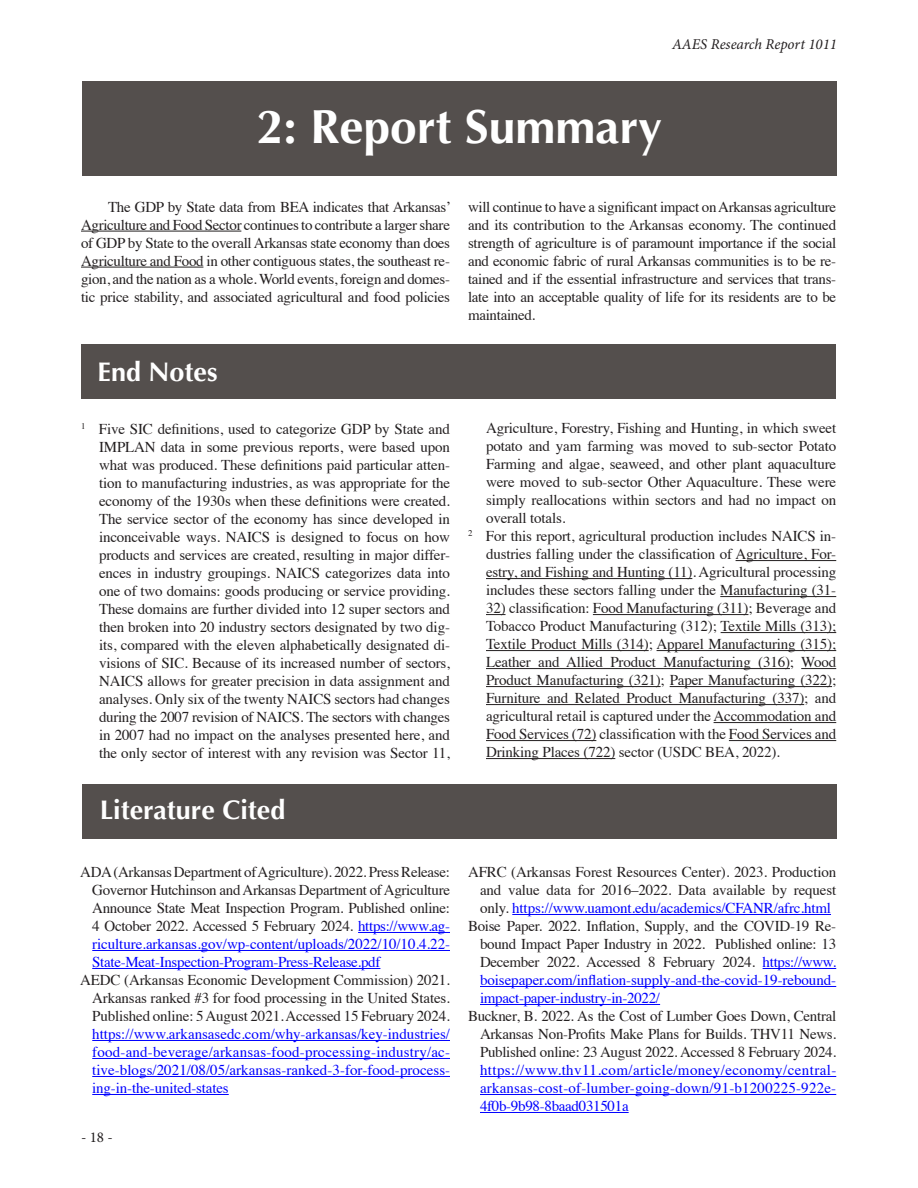
<style>
.page{position:relative;width:918px;height:1188px;background:#fff}
.page>*{position:absolute;margin:0;border:0;box-sizing:border-box;transform-origin:0 0}
.section_header{font:700 48px "Optima";color:#fff}
.sub_section_header{font:700 27px "Optima";color:#fff}
.endnotes{font:15px/18px "Times";letter-spacing:-.01em;color:#231f20;text-align:justify}
.references{font:15px/18px "Times";letter-spacing:-.01em;color:#231f20;text-align:justify}
._10pt_times_body_text{font:15px/18px "Times";letter-spacing:-.02em;color:#231f20;text-align:justify}
.references-2{font:15px/18px "Times";color:#00f;text-align:justify}
.t1{font:italic 15px "Minion Pro";letter-spacing:-.005em;color:#231f20}
.t2{font:15px "Minion Pro";color:#231f20}
.s1{color:#00f}
.s2{color:#231f20}
</style>
<div class="page">
<hr style="left:736px;top:560px;width:100px;height:1px;background:#231f20">
<hr style="left:486px;top:578px;width:206px;height:1px;background:#231f20">
<hr style="left:720px;top:596px;width:116px;height:1px;background:#231f20">
<svg style="left:486px;top:614px;width:20px;height:1px"></svg>
<hr style="left:593px;top:614px;width:155px;height:1px;background:#231f20">
<hr style="left:721px;top:632px;width:115px;height:1px;background:#231f20">
<hr style="left:486px;top:650px;width:163px;height:1px;background:#231f20">
<hr style="left:657px;top:650px;width:179px;height:1px;background:#231f20">
<hr style="left:486px;top:668px;width:304px;height:1px;background:#231f20">
<hr style="left:801px;top:668px;width:35px;height:1px;background:#231f20">
<hr style="left:486px;top:686px;width:175px;height:1px;background:#231f20">
<hr style="left:670px;top:686px;width:162px;height:1px;background:#231f20">
<hr style="left:486px;top:704px;width:318px;height:1px;background:#231f20">
<hr style="left:714px;top:722px;width:122px;height:1px;background:#231f20">
<hr style="left:486px;top:740px;width:110px;height:1px;background:#231f20">
<hr style="left:729px;top:740px;width:107px;height:1px;background:#231f20">
<hr style="left:486px;top:758px;width:129px;height:1px;background:#231f20">
<div style="left:82px;top:784px;width:755px;height:55px;background:#544f4d"></div>
<hr style="left:358px;top:932px;width:92px;height:1px;background:#00f">
<hr style="left:92px;top:950px;width:358px;height:1px;background:#00f">
<hr style="left:92px;top:968px;width:288px;height:1px;background:#00f">
<hr style="left:92px;top:1040px;width:358px;height:1px;background:#00f">
<hr style="left:92px;top:1058px;width:358px;height:1px;background:#00f">
<hr style="left:92px;top:1076px;width:358px;height:1px;background:#00f">
<hr style="left:92px;top:1094px;width:137px;height:1px;background:#00f">
<hr style="left:512px;top:914px;width:319px;height:1px;background:#00f">
<hr style="left:763px;top:968px;width:73px;height:1px;background:#00f">
<hr style="left:480px;top:986px;width:356px;height:1px;background:#00f">
<hr style="left:480px;top:1004px;width:180px;height:1px;background:#00f">
<hr style="left:480px;top:1076px;width:356px;height:1px;background:#00f">
<hr style="left:480px;top:1094px;width:356px;height:1px;background:#00f">
<hr style="left:480px;top:1112px;width:149px;height:1px;background:#00f">
<hr style="left:81px;top:231px;width:160px;height:1px;background:#231f20">
<hr style="left:81px;top:267px;width:122px;height:1px;background:#231f20">
<div style="left:82px;top:81px;width:755px;height:94px;background:#544f4d"></div>
<div style="left:82px;top:344px;width:754px;height:55px;background:#544f4d"></div>
<p class="t1" style="left:672px;top:34px;width:166px">AAES Research Report 1011</p>
<h3 class="section_header" style="left:257px;top:99px;width:407px">2: Report Summary</h3>
<p class="_10pt_times_body_text" style="left:81px;top:197px;width:372px;text-indent:27px">The GDP by State data from BEA indicates that Arkansas’ Agriculture and Food Sector continues to contribute a larger share of GDP by State to the overall Arkansas state economy than does Agriculture and Food in other contiguous states, the southeast re&shy;gion, and the nation as a whole. World events, foreign and domes&shy;tic price stability, and associated agricultural and food policies</p>
<p class="_10pt_times_body_text" style="left:468px;top:197px;width:370px">will continue to have a significant impact on Arkansas agriculture and its contribution to the Arkansas economy. The continued strength of agriculture is of paramount importance if the social and economic fabric of rural Arkansas communities is to be re&shy;tained and if the essential infrastructure and services that trans&shy;late into an acceptable quality of life for its residents are to be maintained.</p>
<h4 class="sub_section_header" style="left:98px;top:356px;width:122px">End Notes</h4>
<p class="endnotes" style="left:99px;top:419px;width:353px;text-indent:-18px"><sup>1</sup> Five SIC definitions, used to categorize GDP by State and IMPLAN data in some previous reports, were based upon what was produced. These definitions paid particular atten&shy;tion to manufacturing industries, as was appropriate for the economy of the 1930s when these definitions were created.<br>The service sector of the economy has since developed in inconceivable ways. NAICS is designed to focus on how products and services are created, resulting in major differ&shy;ences in industry groupings. NAICS categorizes data into one of two domains: goods producing or service providing.<br>These domains are further divided into 12 super sectors and then broken into 20 industry sectors designated by two dig&shy;its, compared with the eleven alphabetically designated di&shy;visions of SIC. Because of its increased number of sectors, NAICS allows for greater precision in data assignment and analyses. Only six of the twenty NAICS sectors had changes during the 2007 revision of NAICS. The sectors with changes in 2007 had no impact on the analyses presented here, and the only sector of interest with any revision was Sector 11,</p>
<p class="endnotes" style="left:486px;top:418px;width:352px">Agriculture, Forestry, Fishing and Hunting, in which sweet potato and yam farming was moved to sub-sector Potato Farming and algae, seaweed, and other plant aquaculture were moved to sub-sector Other Aquaculture. These were simply reallocations within sectors and had no impact on overall totals.</p>
<p class="endnotes" style="left:486px;top:526px;width:352px;text-indent:-18px"><sup>2</sup> For this report, agricultural production includes NAICS in&shy;dustries falling under the classification of Agriculture, For&shy;estry, and Fishing and Hunting (11). Agricultural processing includes these sectors falling under the Manufacturing (31-</p>
<p class="endnotes" style="left:486px;top:598px;width:352px">32) classification: Food Manufacturing (311); Beverage and Tobacco Product Manufacturing (312); Textile Mills (313); Textile Product Mills (314); Apparel Manufacturing (315); Leather and Allied Product Manufacturing (316); Wood Product Manufacturing (321); Paper Manufacturing (322); Furniture and Related Product Manufacturing (337); and agricultural retail is captured under the Accommodation and Food Services (72) classification with the Food Services and Drinking Places (722) sector (USDC BEA, 2022).</p>
<h4 class="sub_section_header" style="left:100px;top:795px;width:187px">Literature Cited</h4>
<p class="references" style="left:92px;top:862px;width:359px;text-indent:-12px">ADA (Arkansas Department of Agriculture). 2022. Press Release:<br>Governor Hutchinson and Arkansas Department of Agriculture Announce State Meat Inspection Program. Published online:<br>4 October 2022. Accessed 5 February 2024. <span class="s1">https://www.ag&shy;riculture.arkansas.gov/wp-content/uploads/2022/10/10.4.22- State-Meat-Inspection-Program-Press-Release.pdf</span></p>
<p class="references-2" style="left:92px;top:970px;width:359px;text-indent:-12px"><span class="s2">AEDC (Arkansas Economic Development Commission) 2021.<br>Arkansas ranked #3 for food processing in the United States.<br>Published online: 5 August 2021. Accessed 15 February 2024. </span>https://www.arkansasedc.com/why-arkansas/key-industries/ food-and-beverage/arkansas-food-processing-industry/ac&shy;tive-blogs/2021/08/05/arkansas-ranked-3-for-food-process&shy;ing-in-the-united-states</p>
<p class="t2" style="left:81px;top:1127px;width:33px">- 18 -</p>
<p class="references" style="left:480px;top:862px;width:358px;text-indent:-12px">AFRC (Arkansas Forest Resources Center). 2023. Production and value data for 2016–2022. Data available by request only. <span class="s1">https://www.uamont.edu/academics/CFANR/afrc.html</span></p>
<p class="references" style="left:480px;top:916px;width:358px;text-indent:-12px">Boise Paper. 2022. Inflation, Supply, and the COVID-19 Re&shy;bound Impact Paper Industry in 2022. Published online: 13<br>December 2022. Accessed 8 February 2024. <span class="s1">https://www. boisepaper.com/inflation-supply-and-the-covid-19-rebound&shy;impact-paper-industry-in-2022/</span></p>
<p class="references" style="left:480px;top:1006px;width:358px;text-indent:-12px">Buckner, B. 2022. As the Cost of Lumber Goes Down, Central Arkansas Non-Profits Make Plans for Builds. THV11 News.<br>Published online: 23 August 2022. Accessed 8 February 2024. <span class="s1">https://www.thv11.com/article/money/economy/central&shy;arkansas-cost-of-lumber-going-down/91-b1200225-922e-4f0b-9b98-8baad031501a</span></p>
</div>
